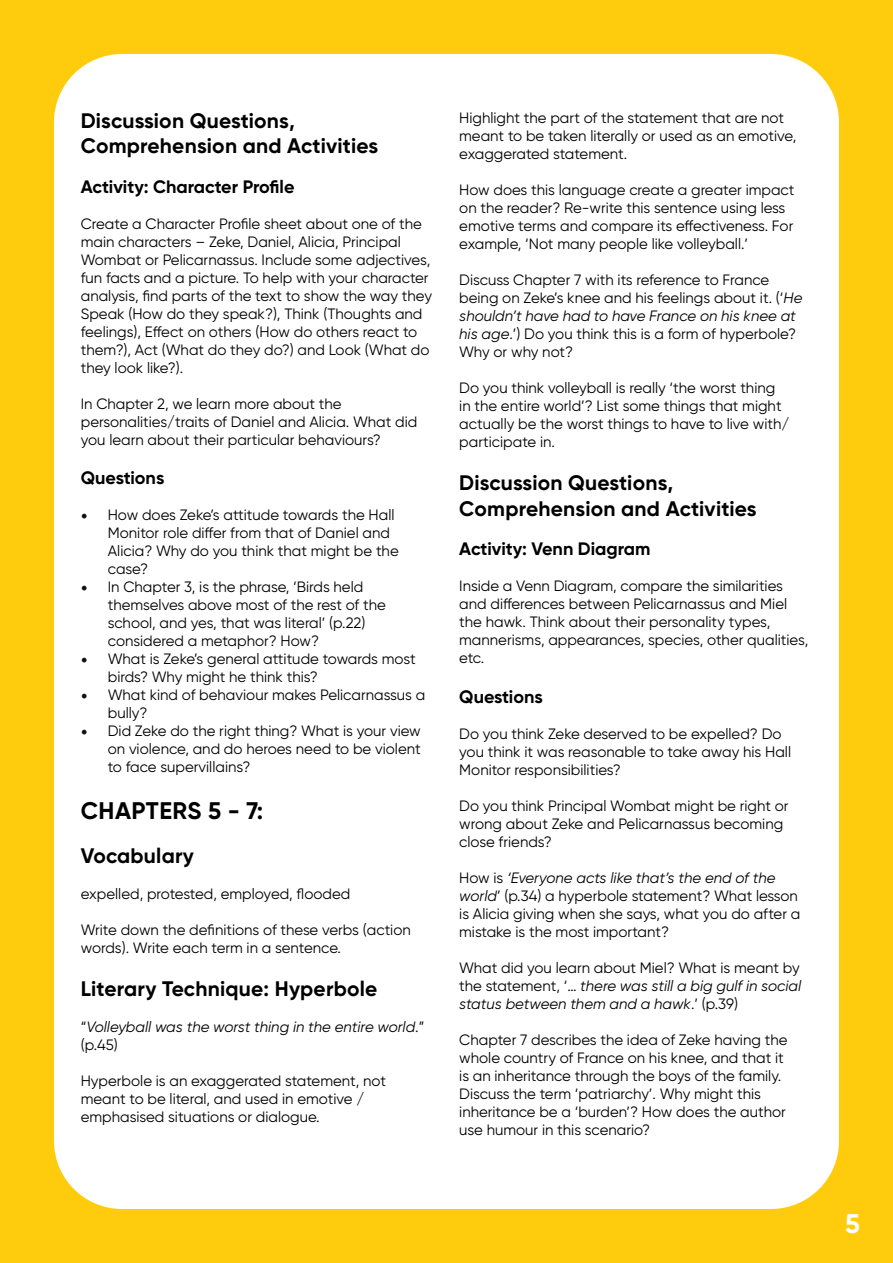
<style>
.page{position:relative;width:893px;height:1263px;background:#ffcc0d}
.page>*{position:absolute;margin:0;border:0;box-sizing:border-box;transform-origin:0 0}
.t1{font:700 27px "Gilroy";color:#fff}
.t2{font:700 24px "Gilroy";letter-spacing:.02em;color:#000}
.t3{font:700 21px/25.2px "Gilroy";letter-spacing:.01em;color:#000}
.t4{font:700 18px "Gilroy";color:#000}
.t5{font:15px/18px "Gilroy";color:#000}
.t6{font:italic 15px/18px "Gilroy";color:#000}
.s1{font-family:"Minion Pro";font-size:18px;color:#11110f}
.s2{font-style:normal}
.s3{font-style:italic}
</style>
<div class="page">
<div style="left:54px;top:54px;width:785px;height:1155px;background:#fff;border-radius:68px"></div>
<h3 class="t3" style="left:81px;top:108px;width:299px">Discussion Questions,<br>Comprehension and Activities</h3>
<p class="t4" style="left:81px;top:175px;width:215px">Activity: Character Profile</p>
<p class="t5" style="left:81px;top:214px;width:353px">Create a Character Profile sheet about one of the main characters – Zeke, Daniel, Alicia, Principal Wombat or Pelicarnassus. Include some adjectives, fun facts and a picture. To help with your character analysis, find parts of the text to show the way they Speak (How do they speak?), Think (Thoughts and feelings), Effect on others (How do others react to them?), Act (What do they do?) and Look (What do they look like?).</p>
<p class="t5" style="left:81px;top:394px;width:338px">In Chapter 2, we learn more about the personalities/traits of Daniel and Alicia. What did you learn about their particular behaviours?</p>
<p class="t4" style="left:81px;top:467px;width:85px">Questions</p>
<p class="t5" style="left:108px;top:506px;width:292px;text-indent:-27px"><span class="s1">•</span> How does Zeke’s attitude towards the Hall<br>Monitor role differ from that of Daniel and<br>Alicia? Why do you think that might be the case?</p>
<p class="t5" style="left:108px;top:578px;width:280px;text-indent:-27px"><span class="s1">•</span> In Chapter 3, is the phrase, ‘Birds held themselves above most of the rest of the school, and yes, that was literal’ (p.22) considered a metaphor? How?</p>
<p class="t5" style="left:108px;top:650px;width:309px;text-indent:-27px"><span class="s1">•</span> What is Zeke’s general attitude towards most birds? Why might he think this?</p>
<p class="t5" style="left:108px;top:686px;width:319px;text-indent:-27px"><span class="s1">•</span> What kind of behaviour makes Pelicarnassus a bully?</p>
<p class="t5" style="left:108px;top:722px;width:314px;text-align:justify;text-indent:-27px"><span class="s1">•</span> Did Zeke do the right thing? What is your view on violence, and do heroes need to be violent to face supervillains?</p>
<h2 class="t2" style="left:81px;top:796px;width:184px">CHAPTERS 5 - 7:</h2>
<h3 class="t3" style="left:81px;top:842px;width:115px">Vocabulary</h3>
<p class="t5" style="left:81px;top:884px;width:271px">expelled, protested, employed, flooded</p>
<p class="t5" style="left:81px;top:920px;width:332px">Write down the definitions of these verbs (action words). Write each term in a sentence.</p>
<h3 class="t3" style="left:81px;top:976px;width:298px">Literary Technique: Hyperbole</h3>
<p class="t6" style="left:81px;top:1017px;width:345px"><span class="s2">“</span>Volleyball was the worst thing in the entire world<span class="s2">.” (p.45)</span></p>
<p class="t5" style="left:81px;top:1071px;width:307px">Hyperbole is an exaggerated statement, not meant to be literal, and used in emotive / emphasised situations or dialogue.</p>
<p class="t5" style="left:459px;top:109px;width:339px">Highlight the part of the statement that are not meant to be taken literally or used as an emotive, exaggerated statement.</p>
<p class="t5" style="left:459px;top:181px;width:337px">How does this language create a greater impact on the reader? Re-write this sentence using less emotive terms and compare its effectiveness. For example, ‘Not many people like volleyball.’</p>
<p class="t5" style="left:459px;top:271px;width:345px">Discuss Chapter 7 with its reference to France being on Zeke’s knee and his feelings about it. (‘<span class="s3">He shouldn’t have had to have France on his knee at his age</span>.’) Do you think this is a form of hyperbole?<br>Why or why not?</p>
<p class="t5" style="left:459px;top:379px;width:332px">Do you think volleyball is really ‘the worst thing in the entire world’? List some things that might actually be the worst things to have to live with/ participate in.</p>
<h3 class="t3" style="left:459px;top:470px;width:299px">Discussion Questions,<br>Comprehension and Activities</h3>
<p class="t4" style="left:459px;top:538px;width:193px">Activity: Venn Diagram</p>
<p class="t5" style="left:459px;top:577px;width:351px">Inside a Venn Diagram, compare the similarities and differences between Pelicarnassus and Miel the hawk. Think about their personality types, mannerisms, appearances, species, other qualities, etc.</p>
<p class="t4" style="left:459px;top:685px;width:85px">Questions</p>
<p class="t5" style="left:459px;top:724px;width:333px">Do you think Zeke deserved to be expelled? Do you think it was reasonable to take away his Hall<br>Monitor responsibilities?</p>
<p class="t5" style="left:459px;top:796px;width:331px">Do you think Principal Wombat might be right or wrong about Zeke and Pelicarnassus becoming close friends?</p>
<p class="t5" style="left:459px;top:868px;width:343px">How is <span class="s3">‘Everyone acts like that’s the end of the world</span>’ (p.34) a hyperbole statement? What lesson is Alicia giving when she says, what you do after a mistake is the most important?</p>
<p class="t5" style="left:459px;top:958px;width:344px;text-align:justify">What did you learn about Miel? What is meant by the statement, ‘… <span class="s3">there was still a big gulf in social status between them and a hawk</span>.’ (p.39)</p>
<p class="t5" style="left:459px;top:1030px;width:330px">Chapter 7 describes the idea of Zeke having the whole country of France on his knee, and that it is an inheritance through the boys of the family.<br>Discuss the term ‘patriarchy’. Why might this inheritance be a ‘burden’? How does the author use humour in this scenario?</p>
<h1 class="t1" style="left:845px;top:1207px;width:16px">5</h1>
</div>
